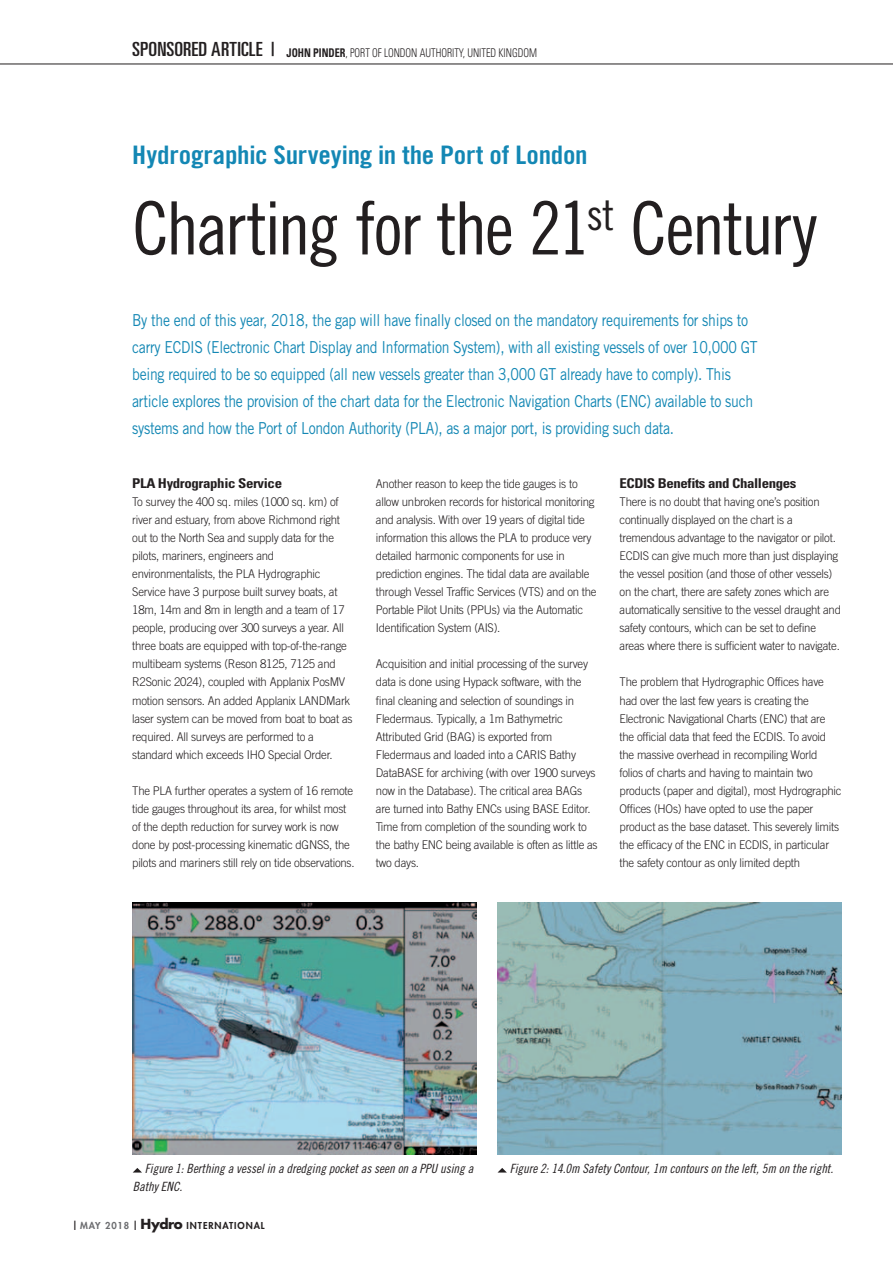
<style>
.page{position:relative;width:893px;height:1263px;background:#fff}
.page>*{position:absolute;margin:0;border:0;box-sizing:border-box;transform-origin:0 0}
.t1{font:73.5px "Trade Gothic Cond Eighteen";letter-spacing:-.035em;color:#231f20}
.t2{font:25.5px "Trade Gothic Bold Cond Twenty";letter-spacing:-.01em;color:#1387b4;scale:1.1 1}
.t3{font:ultra-condensed 19.5px "Univers";letter-spacing:.005em;color:#231f20;scale:1.1 1}
.t4{font:16.5px/27px "Trade Gothic";letter-spacing:-.02em;color:#1387b4;scale:.85 1}
.t5{font:700 condensed 13.5px "Univers";letter-spacing:-.025em;color:#231f20;scale:1.1 1}
.t6{font:12.75px/18px "Trade Gothic Cond Eighteen Obl";color:#231f20}
.t7{font:300 12px/18px "Trade Gothic";letter-spacing:-.02em;color:#231f20;scale:.95 1}
.t8{font:300 condensed 12px "Univers";color:#231f20;scale:.85 1}
.t9{font:800 9.3px "Futura Std";letter-spacing:.1em;color:#231f20}
.s1{font-weight:700}
.s2{color:#6c6d70}
.s3{font-weight:700;font-size:13.5px}
</style>
<div class="page">
<hr style="left:0;top:64px;width:893px;height:1px;background:#231f20">
<svg style="left:133px;top:1168px;width:9px;height:4px"></svg>
<svg style="left:498px;top:1168px;width:9px;height:4px"></svg>
<img style="left:132px;top:902px;width:345px;height:252px">
<img style="left:497px;top:902px;width:345px;height:252px">
<h3 class="t3" style="left:132px;top:38px;width:132px">SPONSORED ARTICLE |</h3>
<p class="t8" style="left:287px;top:45px;width:296px"><span class="s1">John Pinder</span>, PORT OF LONDON AUTHORITY, UNITED KINGDOM</p>
<h2 class="t2" style="left:132px;top:140px;width:415px">Hydrographic Surveying in the Port of London</h2>
<h1 class="t1" style="left:132px;top:185px;width:686px">Charting for the 21<sup>st</sup> Century</h1>
<p class="t4" style="left:132px;top:307px;width:737px">By the end of this year, 2018, the gap will have finally closed on the mandatory requirements for ships to carry ECDIS (Electronic Chart Display and Information System), with all existing vessels of over 10,000 GT being required to be so equipped (all new vessels greater than 3,000 GT already have to comply). This article explores the provision of the chart data for the Electronic Navigation Charts (ENC) available to such systems and how the Port of London Authority (PLA), as a major port, is providing such data.</p>
<p class="t5" style="left:132px;top:475px;width:138px">PLA Hydrographic Service</p>
<p class="t7" style="left:132px;top:493px;width:233px">To survey the 400 sq. miles (1000 sq. km) of river and estuary, from above Richmond right out to the North Sea and supply data for the pilots, mariners, engineers and environmentalists, the PLA Hydrographic Service have 3 purpose built survey boats, at 18m, 14m and 8m in length and a team of 17 people, producing over 300 surveys a year. All three boats are equipped with top-of-the-range multibeam systems (Reson 8125, 7125 and R2Sonic 2024), coupled with Applanix PosMV motion sensors. An added Applanix LANDMark laser system can be moved from boat to boat as required. All surveys are performed to a standard which exceeds IHO Special Order.</p>
<p class="t7" style="left:132px;top:781px;width:236px">The PLA further operates a system of 16 remote tide gauges throughout its area, for whilst most of the depth reduction for survey work is now done by post-processing kinematic dGNSS, the pilots and mariners still rely on tide observations.</p>
<p class="t7" style="left:376px;top:475px;width:234px">Another reason to keep the tide gauges is to allow unbroken records for historical monitoring and analysis. With over 19 years of digital tide information this allows the PLA to produce very detailed harmonic components for use in prediction engines. The tidal data are available through Vessel Traffic Services (VTS) and on the Portable Pilot Units (PPUs) via the Automatic Identification System (AIS).</p>
<p class="t7" style="left:376px;top:655px;width:235px">Acquisition and initial processing of the survey data is done using Hypack software, with the final cleaning and selection of soundings in Fledermaus. Typically, a 1m Bathymetric Attributed Grid (BAG) is exported from Fledermaus and loaded into a CARIS Bathy DataBASE for archiving (with over 1900 surveys now in the Database). The critical area BAGs are turned into Bathy ENCs using BASE Editor.<br>Time from completion of the sounding work to the bathy ENC being available is often as little as two days.</p>
<p class="t5" style="left:620px;top:475px;width:162px">ECDIS Benefits and Challenges</p>
<p class="t7" style="left:620px;top:493px;width:235px">There is no doubt that having one’s position continually displayed on the chart is a tremendous advantage to the navigator or pilot.<br>ECDIS can give much more than just displaying the vessel position (and those of other vessels) on the chart, there are safety zones which are automatically sensitive to the vessel draught and safety contours, which can be set to define areas where there is sufficient water to navigate.</p>
<p class="t7" style="left:620px;top:673px;width:235px">The problem that Hydrographic Offices have had over the last few years is creating the Electronic Navigational Charts (ENC) that are the official data that feed the ECDIS. To avoid the massive overhead in recompiling World folios of charts and having to maintain two products (paper and digital), most Hydrographic Offices (HOs) have opted to use the paper product as the base dataset. This severely limits the efficacy of the ENC in ECDIS, in particular the safety contour as only limited depth</p>
<p class="t6" style="left:133px;top:1159px;width:342px;text-indent:12px">Figure 1: Berthing a vessel in a dredging pocket as seen on a PPU using a<br>Bathy ENC.</p>
<p class="t6" style="left:510px;top:1159px;width:325px">Figure 2: 14.0m Safety Contour, 1m contours on the left, 5m on the right.</p>
<p class="t9" style="left:73px;top:1220px;width:194px">| <span class="s2">MAY 2018</span> | <span class="s3">Hydro</span> INTERNATIONAL</p>
</div>
